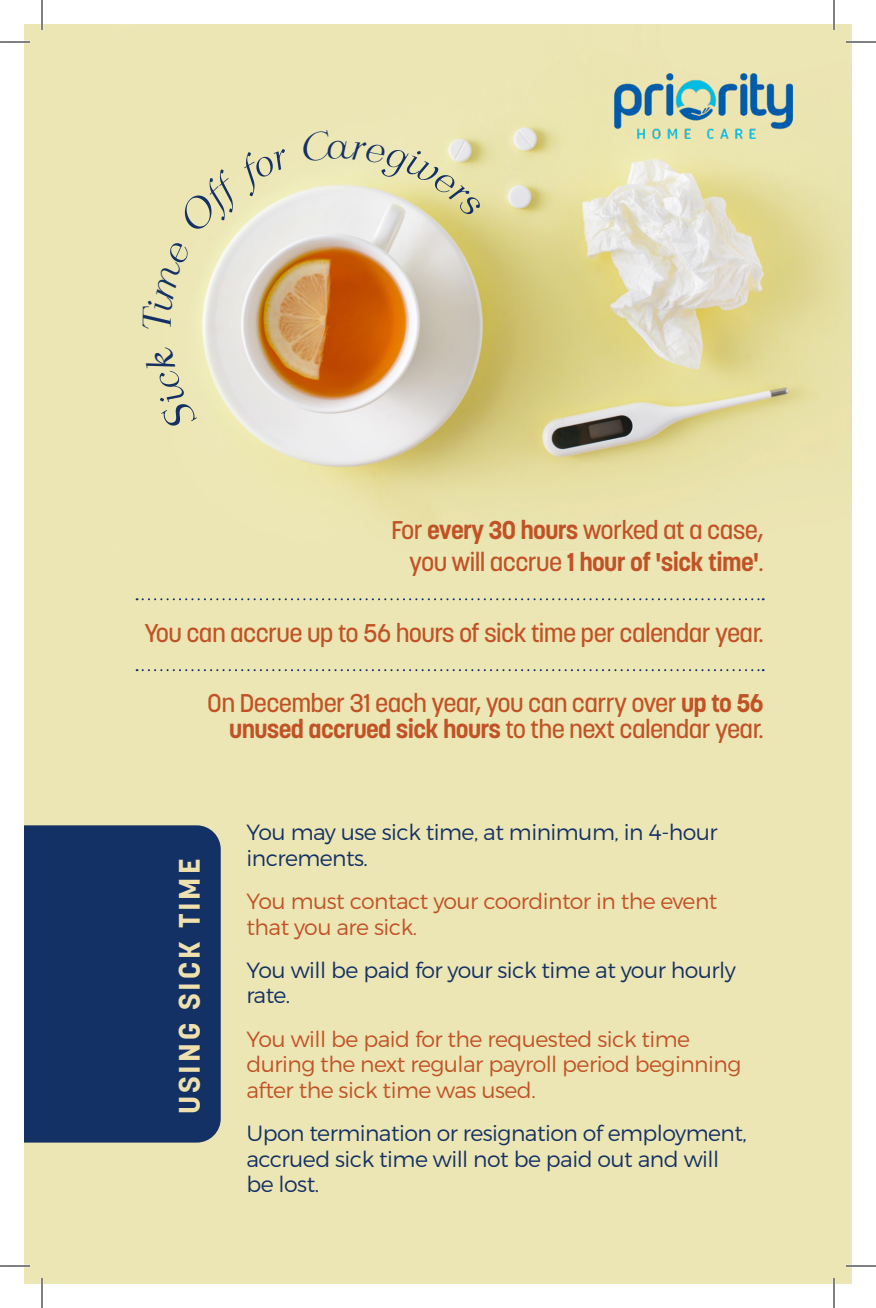
<style>
.page{position:relative;width:876px;height:1308px;background:#fff}
.page>*{position:absolute;margin:0;border:0;box-sizing:border-box;transform-origin:0 0}
.t1{font:700 29.4px "Korolev";letter-spacing:.095em;color:#eee1ae;scale:1.05 1}
.t2{font:500 25.4px/25.4px "Korolev";letter-spacing:-.025em;color:#c15226;text-align:right}
.t3{font:700 25.4px "Korolev";letter-spacing:-.025em;color:#c15226}
.t4{font:300 22px/25.4px "Montserrat";letter-spacing:-.025em;color:#143165}
.t5{font:300 22px/25.4px "Montserrat";letter-spacing:-.025em;color:#c15226}
.s1{font-weight:700}
.s2{font-weight:500}
</style>
<div class="page">
<div style="left:24px;top:24px;width:828px;height:1260px;background:#ece6b4"></div>
<div style="left:24px;top:825px;width:197px;height:318px;background:#143165"></div>
<img style="left:199px;top:24px;width:653px;height:505px">
<svg style="left:137px;top:598px;width:627px;height:2px"></svg>
<svg style="left:137px;top:669px;width:627px;height:2px"></svg>
<img style="left:615px;top:74px;width:177px;height:64px">
<hr style="left:0;top:41px;width:30px;height:2px;background:#fff">
<hr style="left:846px;top:41px;width:30px;height:2px;background:#fff">
<hr style="left:0;top:1265px;width:30px;height:2px;background:#fff">
<hr style="left:846px;top:1265px;width:30px;height:2px;background:#fff">
<hr style="left:41px;top:0;width:2px;height:30px;background:#fff">
<hr style="left:41px;top:1278px;width:2px;height:30px;background:#fff">
<hr style="left:833px;top:0;width:2px;height:30px;background:#fff">
<hr style="left:833px;top:1278px;width:2px;height:30px;background:#fff">
<hr style="left:0;top:42px;width:30px;height:1px;background:#000">
<hr style="left:846px;top:42px;width:30px;height:1px;background:#000">
<hr style="left:0;top:1266px;width:30px;height:1px;background:#000">
<hr style="left:846px;top:1266px;width:30px;height:1px;background:#000">
<hr style="left:42px;top:0;width:1px;height:30px;background:#000">
<hr style="left:42px;top:1278px;width:1px;height:30px;background:#000">
<hr style="left:834px;top:0;width:1px;height:30px;background:#000">
<hr style="left:834px;top:1278px;width:1px;height:30px;background:#000">
<svg style="left:301px;top:130px;width:181px;height:88px"></svg>
<svg style="left:199px;top:149px;width:92px;height:85px"></svg>
<p class="t2" style="left:391px;top:518px;width:374px">For <span class="s1">every 30 hours</span> worked at a case,</p>
<p class="t3" style="left:409px;top:546px;width:356px"><span class="s2">you will accrue</span> 1 hour of 'sick time <span class="s2">.</span>'</p>
<p class="t2" style="left:144px;top:620px;width:621px">You can accrue up to 56 hours of sick time per calendar year.</p>
<p class="t2" style="left:207px;top:691px;width:558px">On December 31 each year, you can carry over <span class="s1">up to 56 unused accrued sick hours</span> to the next calendar year.</p>
<p class="t1" style="left:171px;top:1114px;width:245px;rotate:-90deg">USING SICK TIME</p>
<p class="t4" style="left:246px;top:819px;width:473px">You may use sick time, at minimum in, 4-hour increments.</p>
<p class="t5" style="left:246px;top:888px;width:473px">You must contact your coordintor in the event that you are sick.</p>
<p class="t4" style="left:246px;top:957px;width:491px">You will be paid for your sick time at your hourly rate.</p>
<p class="t5" style="left:246px;top:1026px;width:496px">You will be paid for the requested sick time during the next regular payroll period beginning after the sick time was used.</p>
<p class="t4" style="left:246px;top:1120px;width:502px">Upon termination or resignation of employment, accrued sick time will not be paid out and will be lost.</p>
</div>
